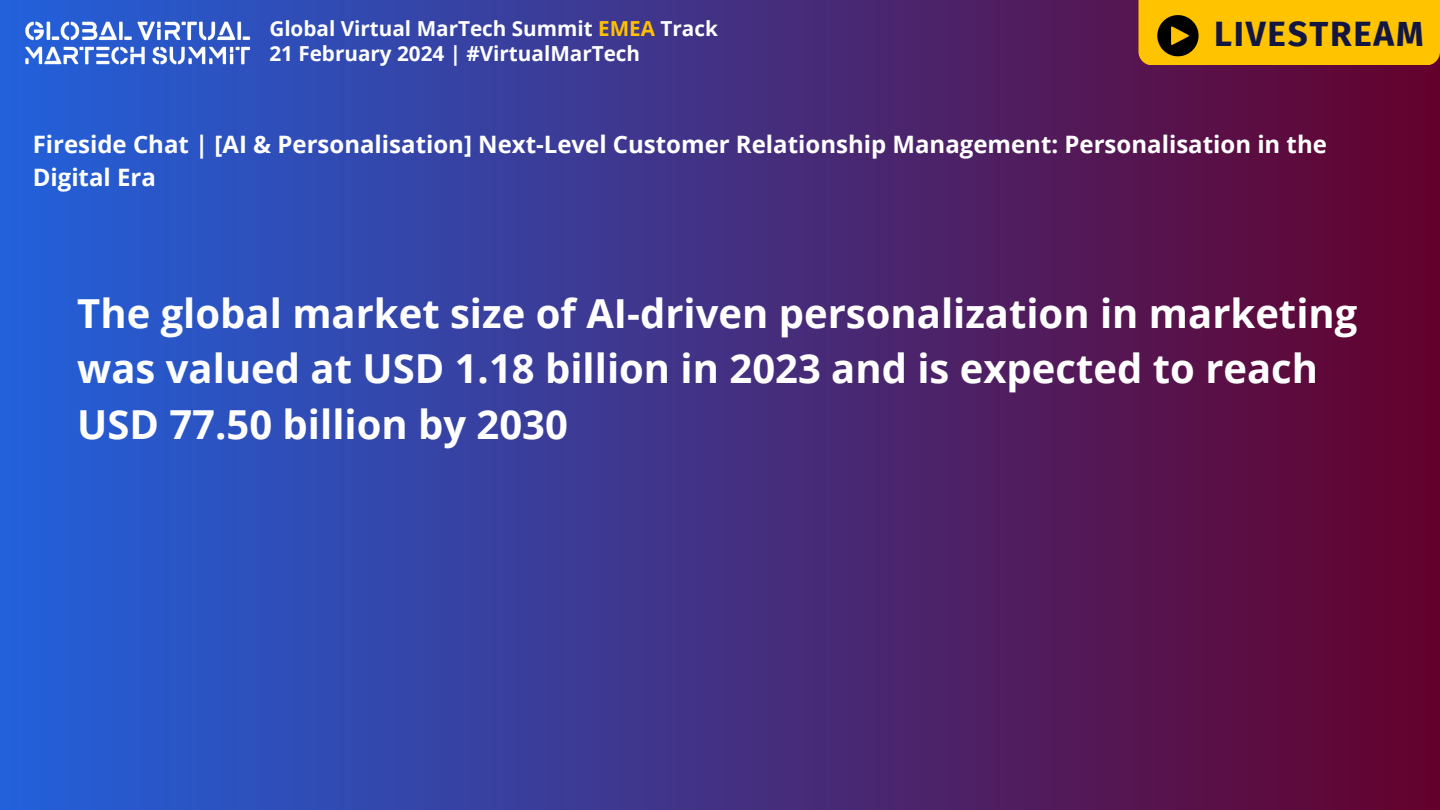
<style>
.page{position:relative;width:1440px;height:810px;background:#fff}
.page>*{position:absolute;margin:0;border:0;box-sizing:border-box;transform-origin:0 0}
.t1{font:700 40px/55.5px "Open Sans";color:#fff}
.t2{font:700 35px "Fira Sans";letter-spacing:.05em;color:#121640}
.t3{font:700 24px/33px "Open Sans";color:#fff}
.t4{font:700 20.7px "Open Sans";color:#fff}
.s1{color:#ffc000}
</style>
<div class="page">
<div style="left:0;top:0;width:1440px;height:810px;background:linear-gradient(to right,#2261db,#63012b)"></div>
<img style="left:20px;top:15px;width:235px;height:56px">
<svg style="left:1138px;top:0;width:302px;height:65px;background:#eeb600"></svg>
<p class="t4" style="left:269px;top:14px;width:450px">Global Virtual MarTech Summit <span class="s1">EMEA</span> Track</p>
<p class="t4" style="left:269px;top:39px;width:372px">21 February 2024 | #VirtualMarTech</p>
<p class="t2" style="left:1214px;top:14px;width:211px">LIVESTREAM</p>
<h2 class="t3" style="left:33px;top:127px;width:1296px">Fireside Chat | [AI &amp; Personalisation] Next-Level Customer Relationship Management: Personalisation in the<br>Digital Era</h2>
<h3 class="t1" style="left:77px;top:284px;width:1282px">The global market size of AI-driven personalization in marketing was valued at USD 1.18 billion in 2023 and is expected to reach<br>USD 77.50 billion by 2030</h3>
</div>
